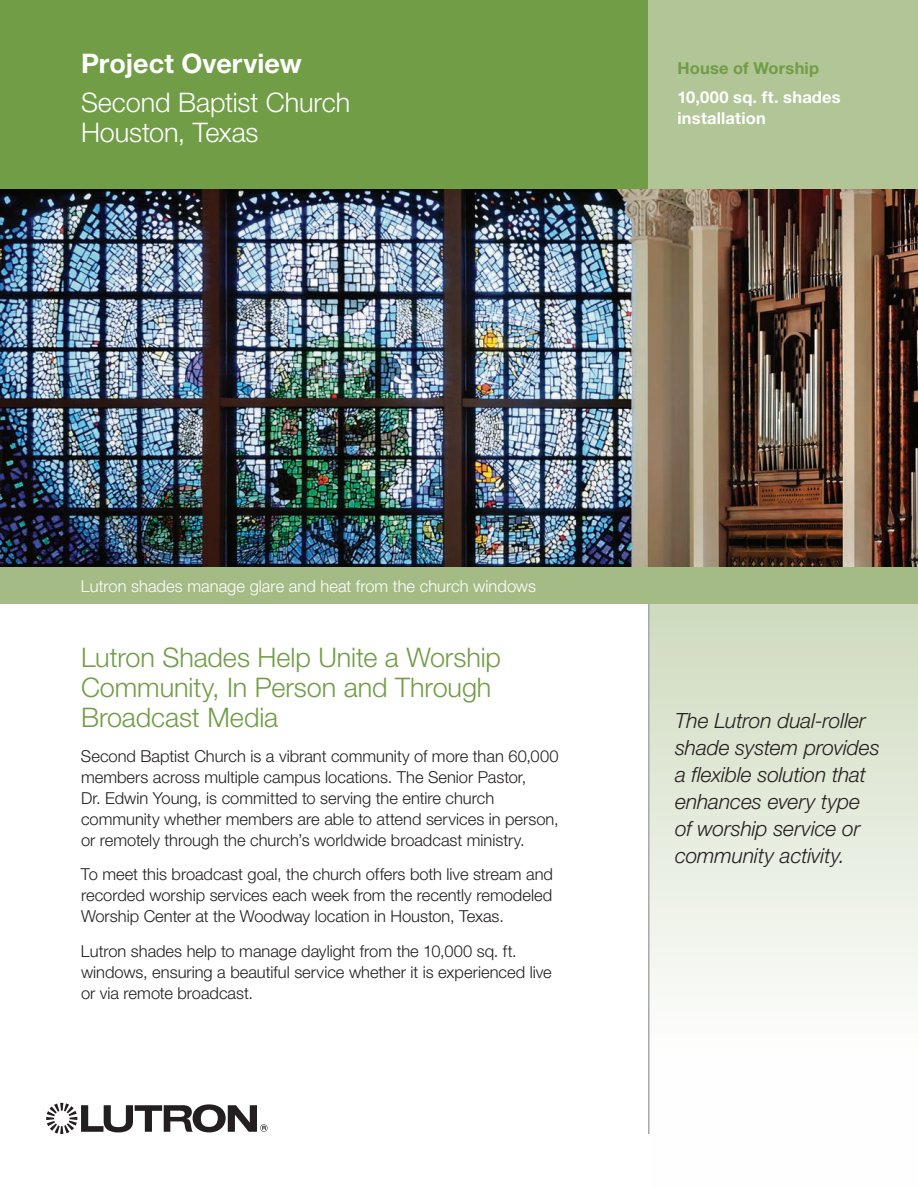
<style>
.page{position:relative;width:918px;height:1188px;background:#fff}
.page>*{position:absolute;margin:0;border:0;box-sizing:border-box;transform-origin:0 0}
.Green_Header{font:300 27px/30px "Helvetica Neue LT Std";letter-spacing:-.005em;color:#719d46}
.Case_Study{font:300 27px/30px "Helvetica Neue LT Std";letter-spacing:-.005em;color:#fff}
.Case_Study_Title{font:700 27px "Helvetica Neue LT Std";letter-spacing:.005em;color:#fff}
.Body_copy{font:italic 300 21px/27px "Helvetica Neue LT Std";letter-spacing:-.005em;color:#231f20}
.Body_copy-2{font:300 16.5px/21px "Helvetica Neue LT Std";color:#231f20}
.Reversed_Caption{font:300 16.5px "Helvetica Neue LT Std";color:#fff}
.body_copy_11_14{font:700 16.5px/21px "Helvetica Neue LT Std";letter-spacing:.01em;color:#fff}
.BolHead_11_14{font:700 16.5px "Helvetica Neue LT Std";letter-spacing:.01em;color:#719d46}
</style>
<div class="page">
<svg style="left:650px;top:603px;width:268px;height:387px;background:#e2e9d8"></svg>
<hr style="left:648px;top:603px;width:2px;height:531px;background:#a8a9ad">
<img style="left:0;top:189px;width:918px;height:378px">
<div style="left:0;top:0;width:656px;height:189px;background:#719d46"></div>
<div style="left:648px;top:0;width:270px;height:189px;background:#b1c597"></div>
<div style="left:0;top:567px;width:918px;height:36px;background:#a4bb86"></div>
<svg style="left:46px;top:1103px;width:222px;height:31px"></svg>
<p class="Case_Study_Title" style="left:81px;top:47px;width:222px">Project Overview</p>
<p class="Case_Study" style="left:81px;top:87px;width:271px">Second Baptist Church<br>Houston, Texas</p>
<p class="BolHead_11_14" style="left:678px;top:58px;width:143px">House of Worship</p>
<p class="body_copy_11_14" style="left:678px;top:87px;width:165px">10,000 sq. ft. shades installation</p>
<p class="Reversed_Caption" style="left:81px;top:576px;width:457px">Lutron shades manage glare and heat from the church windows</p>
<p class="Green_Header" style="left:81px;top:642px;width:422px">Lutron Shades Help Unite a Worship<br>Community, In Person and Through<br>Broadcast Media</p>
<p class="Body_copy-2" style="left:81px;top:745px;width:479px">Second Baptist Church is a vibrant community of more than 60,000 members across multiple campus locations. The Senior Pastor,<br>Dr. Edwin Young, is committed to serving the entire church community whether members are able to attend services in person, or remotely through the church’s worldwide broadcast ministry.</p>
<p class="Body_copy-2" style="left:81px;top:864px;width:474px;text-align:justify">To meet this broadcast goal, the church offers both live stream and recorded worship services each week from the recently remodeled Worship Center at the Woodway location in Houston, Texas.</p>
<p class="Body_copy-2" style="left:81px;top:940px;width:472px">Lutron shades help to manage daylight from the 10,000 sq. ft. windows, ensuring a beautiful service whether it is experienced live or via remote broadcast.</p>
<p class="Body_copy" style="left:675px;top:707px;width:206px">The Lutron dual-roller shade system provides a flexible solution that enhances every type of worship service or community activity.</p>
</div>
